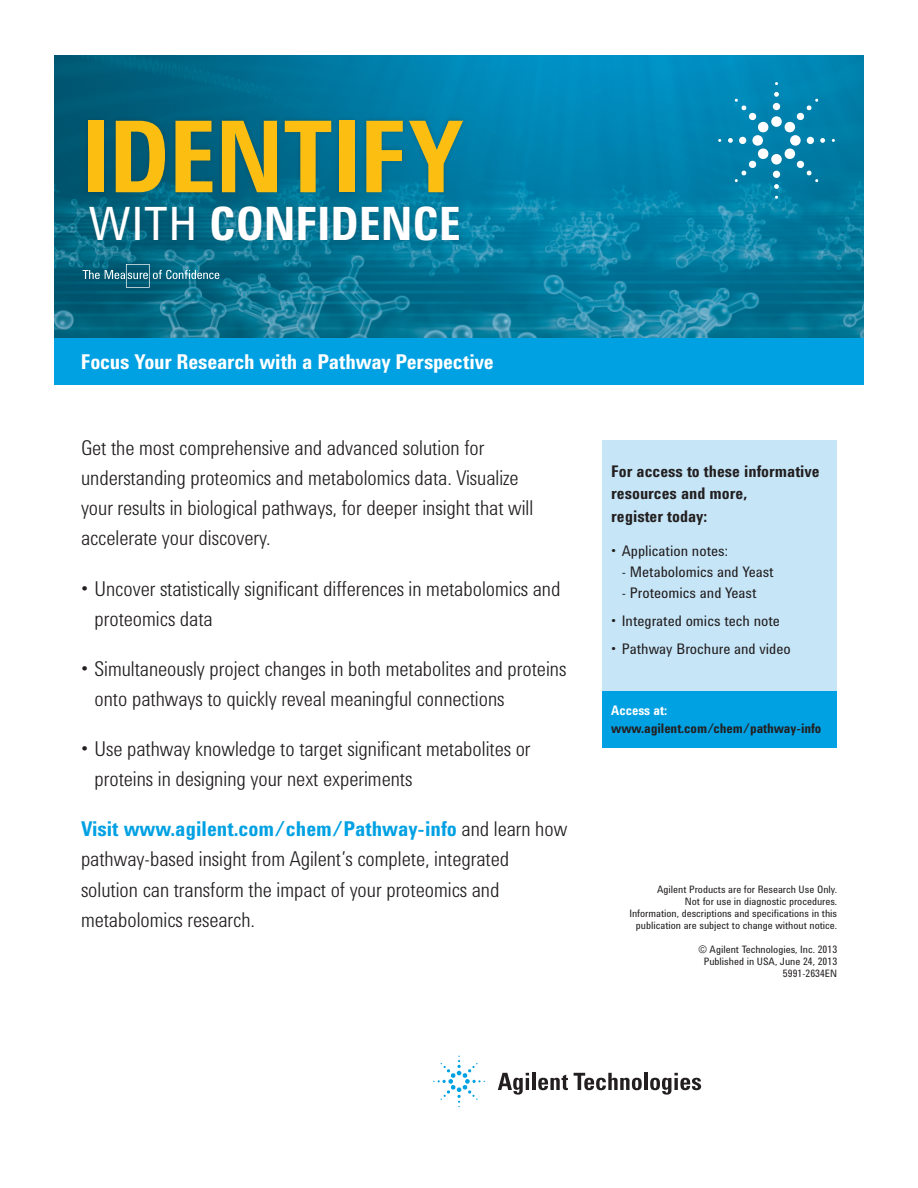
<style>
.page{position:relative;width:918px;height:1188px;background:#fff}
.page>*{position:absolute;margin:0;border:0;box-sizing:border-box;transform-origin:0 0}
.t1{font:700 102px "Agilent Condensed CFF";letter-spacing:-.005em;color:#fdbe12}
.t2{font:700 47.25px "Agilent Condensed CFF";letter-spacing:-.005em;color:#fff}
.t3{font:300 21px/30px "Agilent Condensed CFF";color:#231f20}
.t4{font:700 21px "Agilent Condensed CFF";letter-spacing:-.01em;color:#fff}
.t5{font:700 16.5px/22.5px "Agilent Condensed CFF";color:#231f20}
.t6{font:15px "Agilent Condensed CFF";color:#231f20}
.t7{font:700 13.5px "Agilent Condensed CFF";letter-spacing:-.005em;color:#231f20}
.t8{font:700 13.5px "Agilent Condensed CFF";letter-spacing:-.005em;color:#fff}
.t9{font:10.5px/12px "Agilent Condensed CFF";color:#231f20;text-align:right}
.s1{font-weight:400}
.s2{font-weight:700;color:#00a1e3}
</style>
<div class="page">
<img style="left:54px;top:55px;width:810px;height:284px">
<div style="left:603px;top:441px;width:234px;height:299px;background:#c6e6f8"></div>
<div style="left:603px;top:691px;width:234px;height:57px;background:#00a1e3"></div>
<div style="left:83px;top:116px;width:385px;height:130px;background:#231f20;opacity:.25"></div>
<div style="left:54px;top:339px;width:810px;height:46px;background:#00a1e3"></div>
<svg style="left:728px;top:92px;width:97px;height:97px"></svg>
<svg style="left:498px;top:1073px;width:31px;height:22px"></svg>
<hr style="left:532px;top:1073px;width:4px;height:17px;background:#231f20">
<svg style="left:538px;top:1075px;width:30px;height:15px"></svg>
<svg style="left:574px;top:1073px;width:68px;height:17px"></svg>
<hr style="left:644px;top:1073px;width:4px;height:17px;background:#231f20">
<svg style="left:650px;top:1073px;width:51px;height:22px"></svg>
<svg style="left:433px;top:1056px;width:52px;height:51px"></svg>
<svg style="left:83px;top:264px;width:136px;height:24px"></svg>
<h1 class="t1" style="left:81px;top:80px;width:383px">IDENtify</h1>
<h2 class="t2" style="left:89px;top:188px;width:253px"><span class="s1">with</span> Confidence</h2>
<p class="t4" style="left:81px;top:346px;width:414px">Focus Your Research with a Pathway Perspective</p>
<p class="t3" style="left:81px;top:432px;width:454px">Get the most comprehensive and advanced solution for understanding proteomics and metabolomics data. Visualize your results in biological pathways, for deeper insight that will accelerate your discovery.</p>
<p class="t3" style="left:95px;top:572px;width:467px;text-indent:-14px">• Uncover statistically significant differences in metabolomics and proteomics data</p>
<p class="t3" style="left:95px;top:652px;width:473px;text-indent:-14px">• Simultaneously project changes in both metabolites and proteins onto pathways to quickly reveal meaningful connections</p>
<p class="t3" style="left:95px;top:732px;width:438px;text-indent:-14px">• Use pathway knowledge to target significant metabolites or proteins in designing your next experiments</p>
<p class="t3" style="left:81px;top:813px;width:488px"><span class="s2">Visit www.agilent.com/chem/Pathway-info</span> and learn how pathway-based insight from Agilent’s complete, integrated solution can transform the impact of your proteomics and metabolomics research.</p>
<p class="t5" style="left:611px;top:459px;width:210px">For access to these informative resources and more,<br>register today:</p>
<p class="t6" style="left:611px;top:540px;width:118px">• Application notes:</p>
<p class="t6" style="left:622px;top:561px;width:153px">- Metabolomics and Yeast</p>
<p class="t6" style="left:622px;top:582px;width:136px">- Proteomics and Yeast</p>
<p class="t6" style="left:611px;top:610px;width:170px">• Integrated omics tech note</p>
<p class="t6" style="left:611px;top:637px;width:181px">• Pathway Brochure and video</p>
<p class="t8" style="left:611px;top:701px;width:57px">Access at:</p>
<p class="t7" style="left:611px;top:719px;width:212px">www.agilent.com/chem/pathway-info</p>
<p class="t9" style="left:629px;top:883px;width:209px">Agilent Products are for Research Use Only.<br>Not for use in diagnostic procedures.<br>Information, descriptions and specifications in this publication are subject to change without notice.</p>
<p class="t9" style="left:698px;top:943px;width:140px">© Agilent Technologies, Inc. 2013<br>Published in USA, June 24, 2013<br>5991-2634EN</p>
</div>
